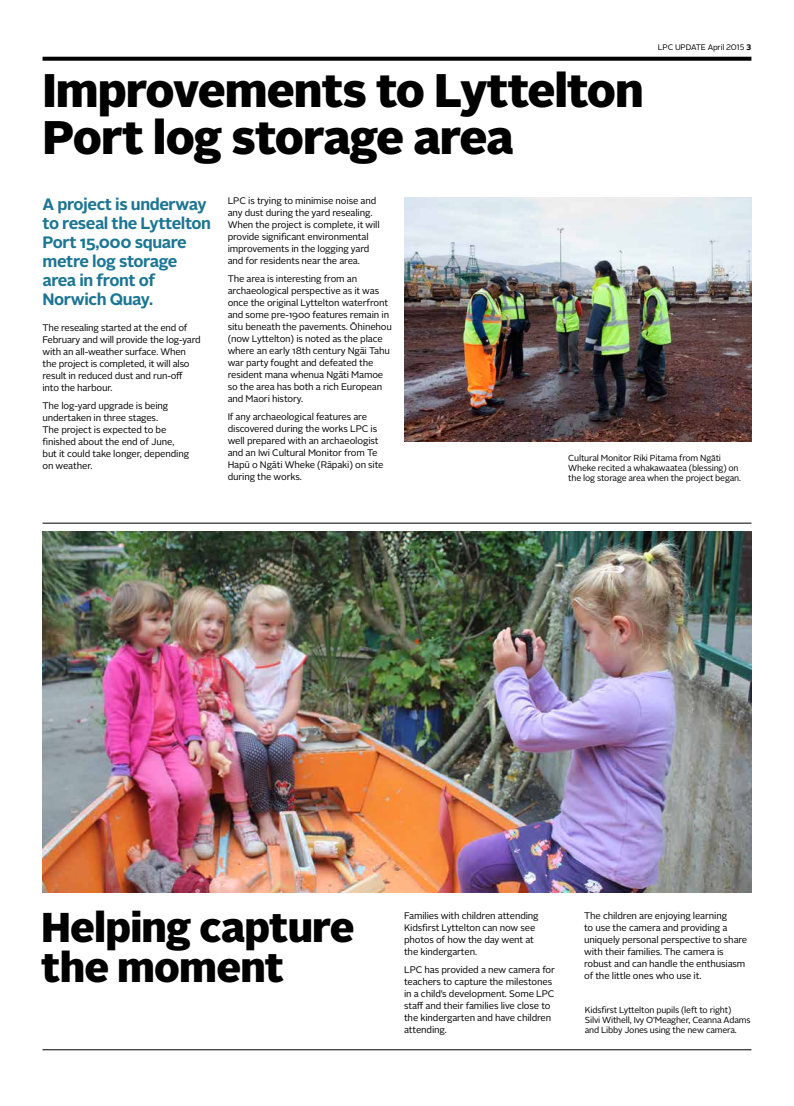
<style>
.page{position:relative;width:794px;height:1106px;background:#fff}
.page>*{position:absolute;margin:0;border:0;box-sizing:border-box;transform-origin:0 0}
.t1{font:900 47px/47px "Alright Sans";letter-spacing:-.02em;color:#000}
.t2{font:900 41.6px/40.2px "Alright Sans";letter-spacing:-.02em;color:#000}
.t3{font:700 16.5px/19px "Alright Sans";letter-spacing:-.025em;color:#1b7594}
.t4{font:9.5px/12px "Alright Sans";letter-spacing:-.015em;color:#000}
.t5{font:8.8px/10px "Alright Sans";letter-spacing:-.02em;color:#000}
.t6{font:8px "Alright Sans";letter-spacing:-.02em;color:#000}
.s1{font-weight:700}
</style>
<div class="page">
<svg style="left:43px;top:57px;width:708px;height:4px;background:#121212"></svg>
<hr style="left:43px;top:1049px;width:708px;height:1px;background:#000">
<hr style="left:43px;top:522px;width:708px;height:1px;background:#000">
<img style="left:43px;top:531px;width:708px;height:361px">
<img style="left:404px;top:197px;width:347px;height:244px">
<h1 class="t1" style="left:43px;top:67px;width:603px">Improvements to Lyttelton<br>Port log storage area</h1>
<p class="t6" style="left:658px;top:42px;width:95px">LPC UPDATE April 2015 <span class="s1">3</span></p>
<h3 class="t3" style="left:43px;top:194px;width:170px">A project is underway to reseal the Lyttelton<br>Port 15,000 square metre log storage area in front of<br>Norwich Quay.</h3>
<p class="t4" style="left:43px;top:322px;width:160px">The resealing started at the end of<br>February and will provide the log-yard with an all-weather surface. When the project is completed, it will also result in reduced dust and run-off into the harbour.</p>
<p class="t4" style="left:43px;top:400px;width:148px">The log-yard upgrade is being undertaken in three stages.<br>The project is expected to be finished about the end of June, but it could take longer, depending on weather.</p>
<p class="t4" style="left:228px;top:195px;width:154px">LPC is trying to minimise noise and any dust during the yard resealing.<br>When the project is complete, it will provide significant environmental improvements in the logging yard and for residents near the area.</p>
<p class="t4" style="left:228px;top:273px;width:166px">The area is interesting from an archaeological perspective as it was once the original Lyttelton waterfront and some pre-1900 features remain in situ beneath the pavements. Ōhinehou (now Lyttelton) is noted as the place where an early 18th century Ngāi Tahu war party fought and defeated the resident mana whenua Ngāti Mamoe so the area has both a rich European and Maori history.</p>
<p class="t4" style="left:228px;top:411px;width:157px">If any archaeological features are discovered during the works LPC is well prepared with an archaeologist and an Iwi Cultural Monitor from Te<br>Hapū o Ngāti Wheke (Rāpaki) on site during the works.</p>
<p class="t5" style="left:568px;top:453px;width:174px">Cultural Monitor Riki Pitama from Ngāti<br>Wheke recited a whakawaatea (blessing) on the log storage area when the project began.</p>
<h2 class="t2" style="left:41px;top:906px;width:315px">Helping capture the moment</h2>
<p class="t4" style="left:404px;top:909px;width:136px">Families with children attending<br>Kidsfirst Lyttelton can now see photos of how the day went at the kindergarten.</p>
<p class="t4" style="left:404px;top:963px;width:152px">LPC has provided a new camera for teachers to capture the milestones in a child’s development. Some LPC staff and their families live close to the kindergarten and have children attending.</p>
<p class="t4" style="left:584px;top:909px;width:165px">The children are enjoying learning<br>to use the camera and providing a uniquely personal perspective to share with their families. The camera is robust and can handle the enthusiasm of the little ones who use it.</p>
<p class="t5" style="left:585px;top:1004px;width:167px">Kidsfirst Lyttelton pupils (left to right)<br>Silvi Withell, Ivy O’Meagher, Ceanna Adams and Libby Jones using the new camera.</p>
</div>
